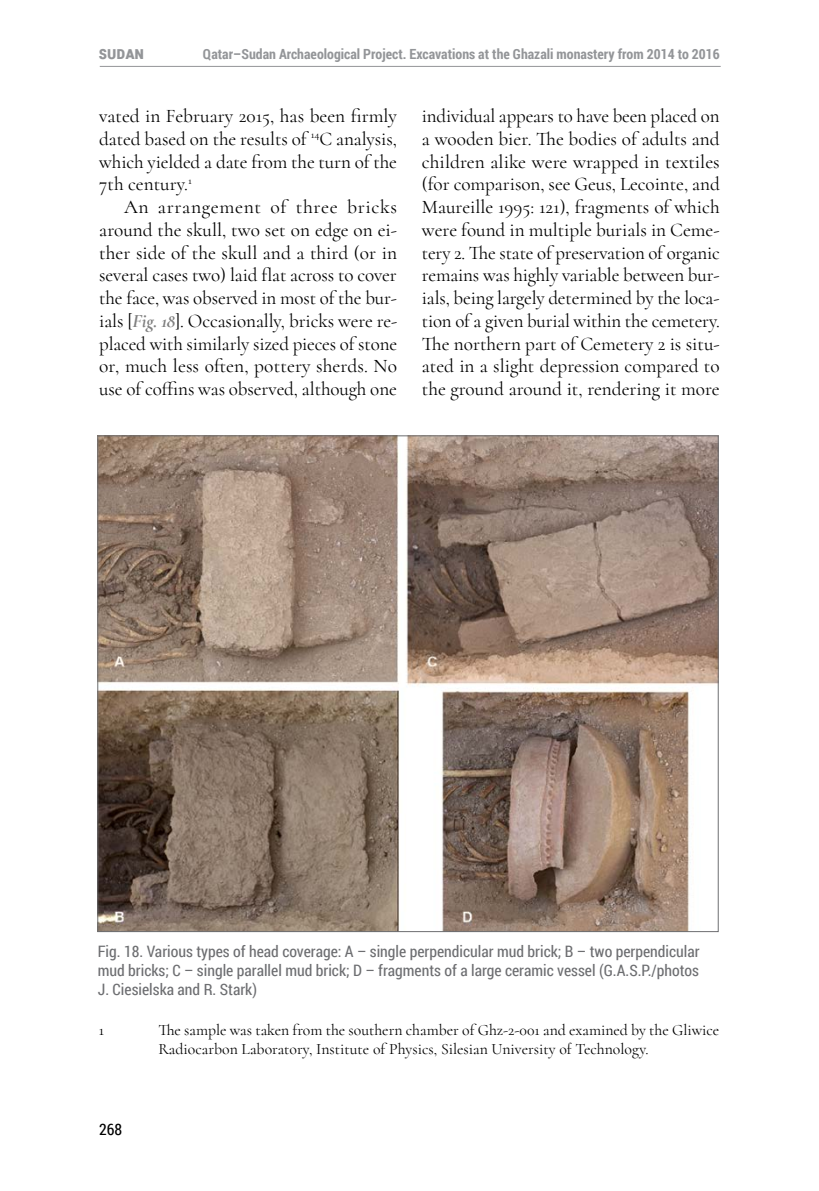
<style>
.page{position:relative;width:819px;height:1191px;background:#fff}
.page>*{position:absolute;margin:0;border:0;box-sizing:border-box;transform-origin:0 0}
.t1{font:19.25px/22.8px "Cormorant";letter-spacing:-.005em;color:#000;text-align:justify}
.t2{font:700 17.5px "Roboto Condensed";color:#939598}
.t3{font:15.75px/19.2px "Roboto Condensed";color:#6d6e71;text-align:justify}
.t4{font:15.75px/19.2px "Cormorant";color:#000}
.t5{font:15.75px "Roboto Condensed";color:#000}
.t6{font:700 14px "Roboto Condensed";color:#939598}
.s1{font-weight:700;font-style:italic;color:#808080}
</style>
<div class="page">
<hr style="left:100px;top:66px;width:620px;height:1px;background:#939598">
<img style="left:100px;top:437px;width:616px;height:492px">
<p class="t2" style="left:99px;top:40px;width:47px">SUDAN</p>
<p class="t6" style="left:203px;top:44px;width:518px">Qatar–Sudan Archaeological Project. Excavations at the Ghazali monastery from 2014 to 2016</p>
<p class="t1" style="left:99px;top:104px;width:299px">vated in February 2015, has been firmly dated based on the results of <sup>14</sup>C analysis, which yielded a date from the turn of the 7th century.<sup>1</sup></p>
<p class="t1" style="left:99px;top:195px;width:299px;text-indent:25px">An arrangement of three bricks around the skull, two set on edge on ei&shy;ther side of the skull and a third (or in several cases two) laid flat across to cover the face, was observed in most of the bur&shy;ials [<span class="s1">Fig. 18</span>]. Occasionally, bricks were re&shy;placed with similarly sized pieces of stone or, much less often, pottery sherds. No use of coffins was observed, although one</p>
<p class="t1" style="left:422px;top:104px;width:299px">individual appears to have been placed on a wooden bier. The bodies of adults and children alike were wrapped in textiles (for comparison, see Geus, Lecointe, and Maureille 1995: 121), fragments of which were found in multiple burials in Ceme&shy;tery 2. The state of preservation of organic remains was highly variable between bur&shy;ials, being largely determined by the loca&shy;tion of a given burial within the cemetery.<br>The northern part of Cemetery 2 is situ&shy;ated in a slight depression compared to the ground around it, rendering it more</p>
<p class="t3" style="left:98px;top:940px;width:603px">Fig. 18. Various types of head coverage: A – single perpendicular mud brick; B – two perpendicular mud bricks; C – single parallel mud brick; D – fragments of a large ceramic vessel (G.A.S.P./photos J. Ciesielska and R. Stark)</p>
<p class="t4" style="left:99px;top:1020px;width:7px">1</p>
<p class="t4" style="left:158px;top:1020px;width:562px">The sample was taken from the southern chamber of Ghz-2-001 and examined by the Gliwice<br>Radiocarbon Laboratory, Institute of Physics, Silesian University of Technology.</p>
<p class="t5" style="left:99px;top:1119px;width:25px">268</p>
</div>
